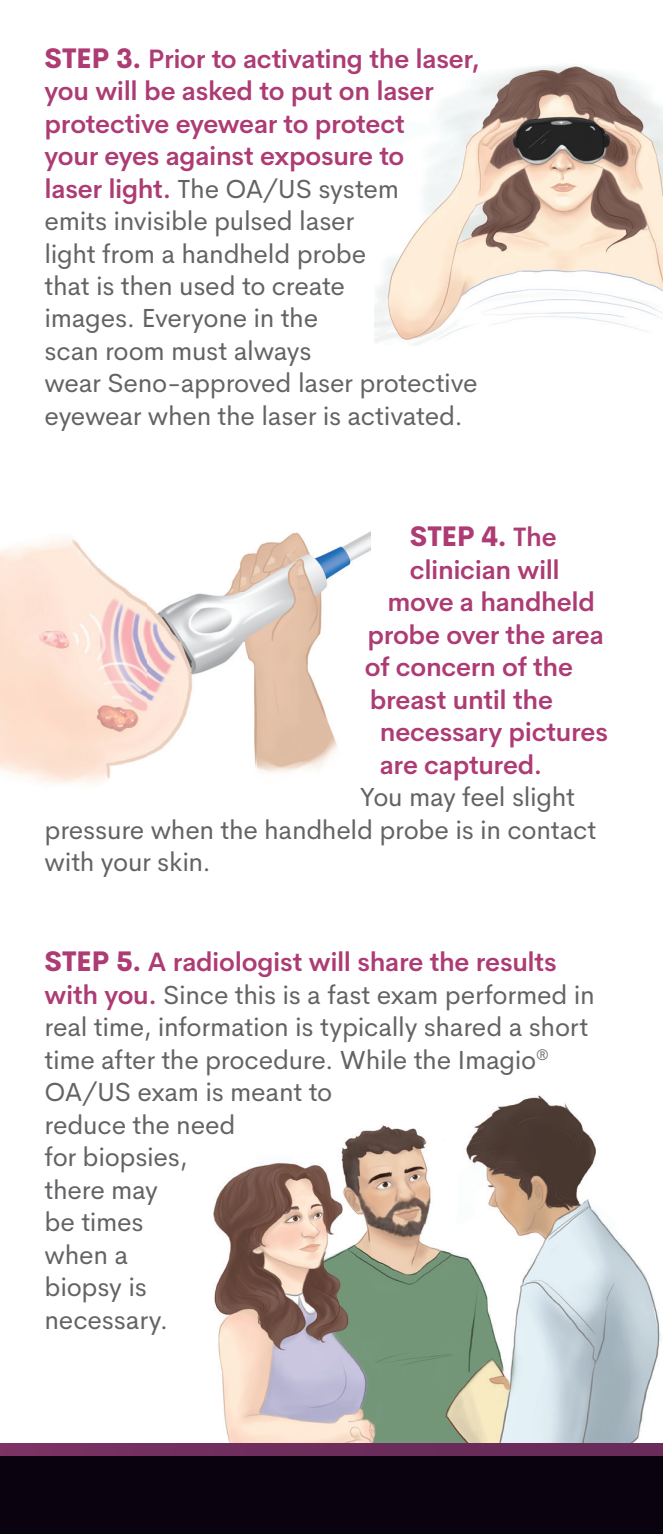
<style>
.page{position:relative;width:663px;height:1534px;background:#fff}
.page>*{position:absolute;margin:0;border:0;box-sizing:border-box;transform-origin:0 0}
.t1{font:800 27.5px "Cerebri Sans";color:#ad3b74}
.t2{font:26.25px/32.5px "Cerebri Sans";letter-spacing:-.01em;color:#636366}
.t3{font:600 26.25px "Cerebri Sans";letter-spacing:-.01em;color:#ad3b74}
.s1{font-weight:800;font-size:27.5px;color:#ad3b74}
.s2{font-weight:600;color:#ad3b74}
.s3{font-weight:600;font-size:26.25px}
</style>
<div class="page">
<img style="left:374px;top:65px;width:288px;height:281px">
<img style="left:189px;top:1095px;width:473px;height:349px">
<img style="left:0;top:532px;width:370px;height:252px">
<div style="left:0;top:1444px;width:662px;height:73px;background:linear-gradient(to right,#783162,#652a57)"></div>
<div style="left:0;top:1456px;width:662px;height:78px;background:#0a020f"></div>
<p class="t2" style="left:45px;top:40px;width:436px"><span class="s1">STEP 3.</span> <span class="s2">Prior to activating the laser, you will be asked to put on laser protective eyewear to protect<br>your eyes against exposure to<br>laser light.</span> The OA/US system<br>emits invisible pulsed laser<br>light from a handheld probe<br>that is then used to create<br>images. Everyone in the<br>scan room must always<br>wear Seno-approved laser protective eyewear when the laser is activated.</p>
<p class="t1" style="left:410px;top:514px;width:148px">STEP 4. <span class="s3">The</span></p>
<p class="t3" style="left:410px;top:549px;width:151px">clinician will</p>
<p class="t3" style="left:387px;top:581px;width:209px">move a handheld</p>
<p class="t3" style="left:367px;top:614px;width:238px">probe over the area</p>
<p class="t3" style="left:365px;top:646px;width:210px">of concern of the</p>
<p class="t3" style="left:370px;top:679px;width:185px">breast until the</p>
<p class="t3" style="left:380px;top:711px;width:229px">necessary pictures</p>
<p class="t3" style="left:380px;top:744px;width:164px">are captured.</p>
<p class="t2" style="left:45px;top:779px;width:553px;text-indent:315px">You may feel slight pressure when the handheld probe is in contact with your skin.</p>
<p class="t2" style="left:45px;top:944px;width:551px"><span class="s1">STEP 5.</span> <span class="s2">A radiologist will share the results with you.</span> Since this is a fast exam performed in real time, information is typically shared a short time after the procedure. While the Imagio<sup>®<br></sup>OA/US exam is meant to<br>reduce the need<br>for biopsies,<br>there may<br>be times<br>when a<br>biopsy is<br>necessary.</p>
</div>
